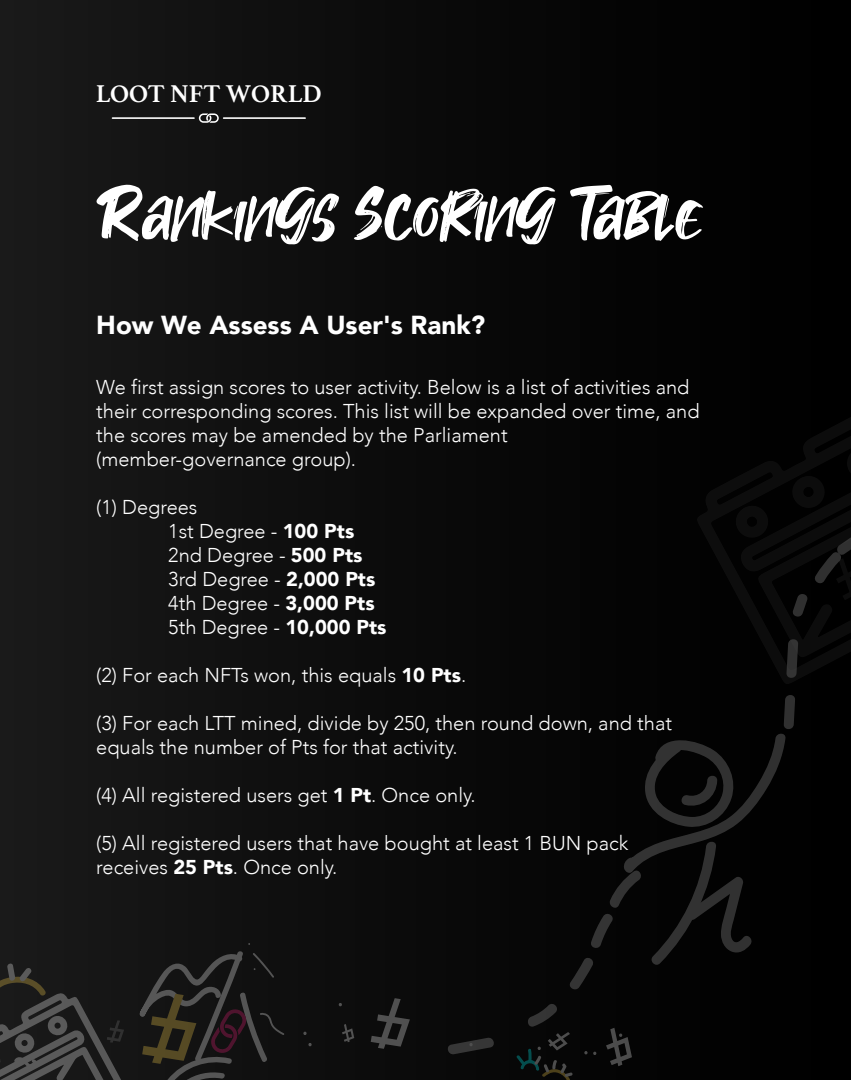
<style>
.page{position:relative;width:851px;height:1080px;background:#fff}
.page>*{position:absolute;margin:0;border:0;box-sizing:border-box;transform-origin:0 0}
.t1{font:72px "Takota";color:#fff}
.t2{font:900 26px "Avenir";color:#fff}
.t3{font:700 25.5px "Athelas";color:#fff}
.t4{font:300 20px/24px "Avenir";color:#fff}
.s1{font-weight:900}
</style>
<div class="page">
<div style="left:0;top:0;width:851px;height:1080px;background:linear-gradient(to right,#181818,#000)"></div>
<svg style="left:697px;top:410px;width:154px;height:274px;background:#030303"></svg>
<svg style="left:371px;top:998px;width:39px;height:51px;background:#242424"></svg>
<svg style="left:342px;top:1024px;width:12px;height:18px"></svg>
<svg style="left:139px;top:943px;width:146px;height:137px;background:#211f1d"></svg>
<svg style="left:308px;top:1043px;width:4px;height:3px"></svg>
<svg style="left:303px;top:1032px;width:4px;height:3px"></svg>
<svg style="left:338px;top:1003px;width:5px;height:3px"></svg>
<svg style="left:584px;top:1051px;width:13px;height:4px"></svg>
<svg style="left:606px;top:1028px;width:26px;height:38px"></svg>
<svg style="left:0;top:962px;width:130px;height:118px;background:#2b2a2a"></svg>
<svg style="left:516px;top:1001px;width:57px;height:79px;background:#0f1110"></svg>
<svg style="left:448px;top:1037px;width:49px;height:17px"></svg>
<svg style="left:567px;top:693px;width:228px;height:299px;background:#090909"></svg>
<svg style="left:734px;top:445px;width:117px;height:234px;background:#070707"></svg>
<svg style="left:112px;top:113px;width:194px;height:10px;background:#3c3c3c"></svg>
<p class="t3" style="left:96px;top:73px;width:227px">LOOT NFT WORLD</p>
<h1 class="t1" style="left:97px;top:170px;width:609px">Rankings Scoring Table</h1>
<h2 class="t2" style="left:96px;top:303px;width:390px">How We Assess A User's Rank?</h2>
<p class="t4" style="left:96px;top:376px;width:605px">We first assign scores to user activity. Below is a list of activities and their corresponding scores. This list will be expanded over time, and the scores may be amended by the Parliament (member-governance group).</p>
<p class="t4" style="left:168px;top:496px;width:220px;text-indent:-72px">(1) Degrees<br>1st Degree - <span class="s1">100 Pts<br></span>2nd Degree - <span class="s1">500 Pts<br></span>3rd Degree - <span class="s1">2,000 Pts<br></span>4th Degree - <span class="s1">3,000 Pts<br></span>5th Degree - <span class="s1">10,000 Pts</span></p>
<p class="t4" style="left:96px;top:664px;width:371px">(2) For each NFTs won, this equals <span class="s1">10 Pts</span>.</p>
<p class="t4" style="left:96px;top:712px;width:577px">(3) For each LTT mined, divide by 250, then round down, and that equals the number of Pts for that activity.</p>
<p class="t4" style="left:96px;top:784px;width:381px">(4) All registered users get <span class="s1">1 Pt</span>. Once only.</p>
<p class="t4" style="left:96px;top:832px;width:534px">(5) All registered users that have bought at least 1 BUN pack receives <span class="s1">25 Pts</span>. Once only.</p>
</div>
